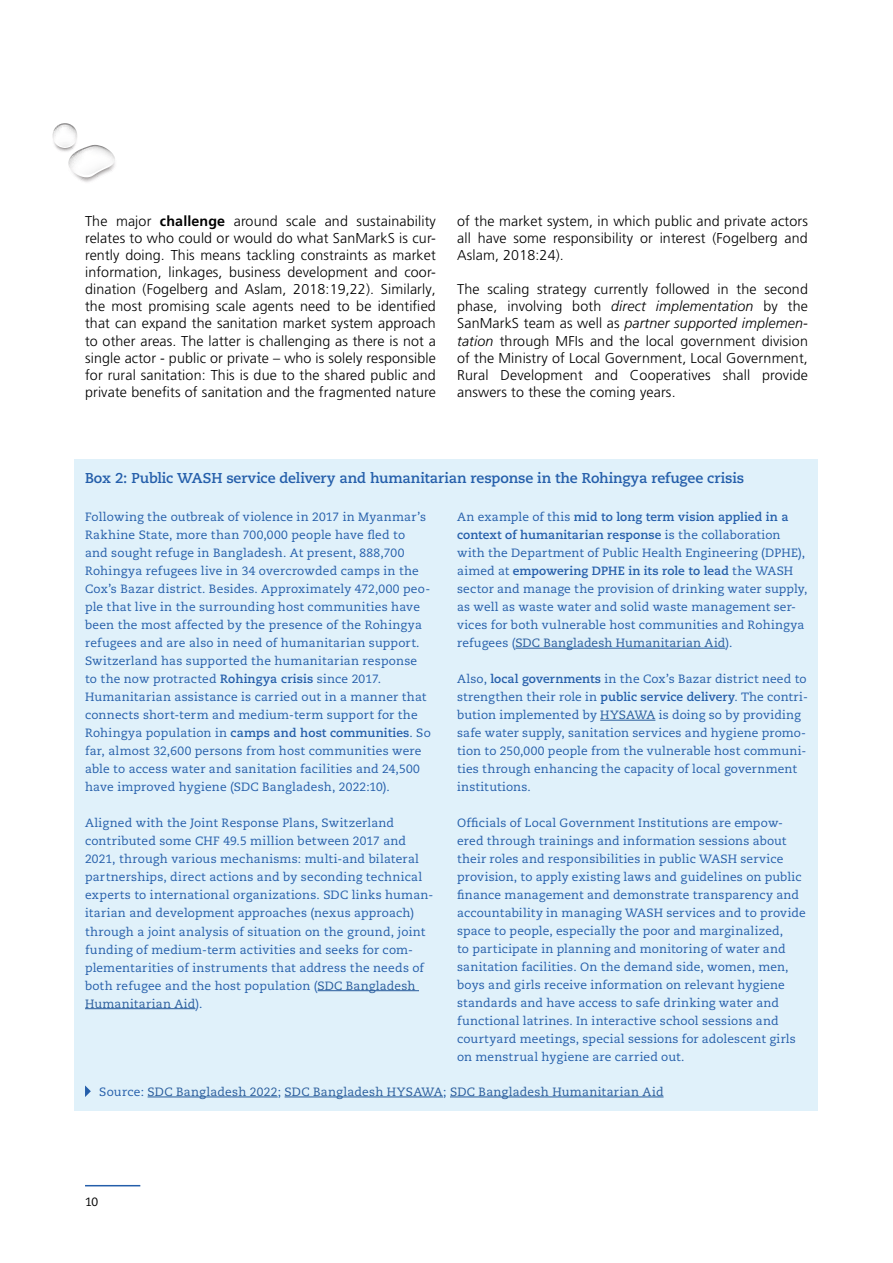
<style>
.page{position:relative;width:893px;height:1263px;background:#fff}
.page>*{position:absolute;margin:0;border:0;box-sizing:border-box;transform-origin:0 0}
.t1{font:300 14.25px/17.1px "Frutiger LT Pro";letter-spacing:.01em;color:#000;text-align:justify}
.t2{font:700 14.25px "Caecilia LT Pro 75";letter-spacing:-.01em;color:#245eaa}
.t3{font:12px/18px "Caecilia LT Pro 55 Roman";letter-spacing:.015em;color:#245eaa}
.t4{font:700 12px/18px "Caecilia LT Pro 75";letter-spacing:.005em;color:#245eaa}
.t5{font:12px "Caecilia LT Pro 55 Roman";letter-spacing:.025em;color:#275b9b}
.t6{font:12px "Caecilia LT Pro 55 Roman";color:#000}
.s1{font-weight:700}
.s2{font-style:italic}
.s3{font-family:"Caecilia LT Pro 75";font-weight:700}
.s4{color:#275b9b}
.s5{font-family:"Caecilia LT Pro 55 Roman";font-weight:400}
.s6{color:#245eaa}
</style>
<div class="page">
<hr style="left:85px;top:1185px;width:55px;height:1px;background:#245eaa">
<div style="left:74px;top:459px;width:744px;height:652px;background:#e0f1fa"></div>
<svg style="left:52px;top:123px;width:63px;height:59px"></svg>
<hr style="left:148px;top:1097px;width:130px;height:1px;background:#275b9b">
<hr style="left:285px;top:1097px;width:158px;height:1px;background:#275b9b">
<hr style="left:450px;top:1097px;width:214px;height:1px;background:#275b9b">
<hr style="left:318px;top:990px;width:101px;height:1px;background:#275b9b">
<hr style="left:85px;top:1008px;width:110px;height:1px;background:#275b9b">
<hr style="left:515px;top:648px;width:210px;height:1px;background:#275b9b">
<hr style="left:600px;top:720px;width:55px;height:1px;background:#275b9b">
<svg style="left:85px;top:1085px;width:6px;height:12px"></svg>
<p class="t1" style="left:85px;top:212px;width:352px">The major <span class="s1">challenge</span> around scale and sustainability relates to who could or would do what SanMarkS is cur&shy;rently doing. This means tackling constraints as market information, linkages, business development and coor&shy;dination (Fogelberg and Aslam, 2018:19,22). Similarly, the most promising scale agents need to be identified that can expand the sanitation market system approach to other areas. The latter is challenging as there is not a single actor - public or private – who is solely responsible for rural sanitation: This is due to the shared public and private benefits of sanitation and the fragmented nature</p>
<p class="t1" style="left:457px;top:212px;width:352px">of the market system, in which public and private actors all have some responsibility or interest (Fogelberg and Aslam, 2018:24).</p>
<p class="t1" style="left:457px;top:281px;width:352px">The scaling strategy currently followed in the second phase, involving both <span class="s2">direct implementation</span> by the SanMarkS team as well as <span class="s2">partner supported implemen&shy;tation</span> through MFIs and the local government division of the Ministry of Local Government, Local Government, Rural Development and Cooperatives shall provide answers to these the coming years.</p>
<p class="t2" style="left:85px;top:468px;width:661px">Box 2: Public WASH service delivery and humanitarian response in the Rohingya refugee crisis</p>
<p class="t3" style="left:85px;top:508px;width:347px">Following the outbreak of violence in 2017 in Myanmar’s Rakhine State, more than 700,000 people have fled to and sought refuge in Bangladesh. At present, 888,700<br>Rohingya refugees live in 34 overcrowded camps in the Cox’s Bazar district. Besides. Approximately 472,000 peo&shy;ple that live in the surrounding host communities have been the most affected by the presence of the Rohingya refugees and are also in need of humanitarian support.<br>Switzerland has supported the humanitarian response to the now protracted <span class="s3">Rohingya crisis</span> since 2017.<br>Humanitarian assistance is carried out in a manner that connects short-term and medium-term support for the Rohingya population in <span class="s3">camps and host communities</span>. So far, almost 32,600 persons from host communities were able to access water and sanitation facilities and 24,500 have improved hygiene (SDC Bangladesh, 2022:10).</p>
<p class="t3" style="left:85px;top:814px;width:350px">Aligned with the Joint Response Plans, Switzerland contributed some CHF 49.5 million between 2017 and 2021, through various mechanisms: multi-and bilateral partnerships, direct actions and by seconding technical experts to international organizations. SDC links human&shy;itarian and development approaches (nexus approach) through a joint analysis of situation on the ground, joint funding of medium-term activities and seeks for com&shy;plementarities of instruments that address the needs of both refugee and the host population (<span class="s4">SDC Bangladesh Humanitarian Aid</span>).</p>
<p class="t4" style="left:457px;top:507px;width:333px"><span class="s5">An example of this</span> mid to long term vision applied in a context of humanitarian response <span class="s5">is the collaboration</span></p>
<p class="t3" style="left:457px;top:544px;width:349px">with the Department of Public Health Engineering (DPHE),</p>
<p class="t4" style="left:457px;top:561px;width:338px"><span class="s5">aimed at</span> empowering DPHE in its role to lead <span class="s5">the WASH</span></p>
<p class="t3" style="left:457px;top:580px;width:352px">sector and manage the provision of drinking water supply, as well as waste water and solid waste management ser&shy;vices for both vulnerable host communities and Rohingya refugees (<span class="s4">SDC Bangladesh Humanitarian Aid</span>).</p>
<p class="t3" style="left:457px;top:670px;width:352px">Also, <span class="s3">local governments</span> in the Cox’s Bazar district need to strengthen their role in <span class="s3">public service delivery</span>. The contri&shy;bution implemented by <span class="s4">HYSAWA</span> is doing so by providing safe water supply, sanitation services and hygiene promo&shy;tion to 250,000 people from the vulnerable host communi&shy;ties through enhancing the capacity of local government institutions.</p>
<p class="t3" style="left:457px;top:814px;width:350px">Officials of Local Government Institutions are empow&shy;ered through trainings and information sessions about their roles and responsibilities in public WASH service provision, to apply existing laws and guidelines on public finance management and demonstrate transparency and accountability in managing WASH services and to provide space to people, especially the poor and marginalized,<br>to participate in planning and monitoring of water and sanitation facilities. On the demand side, women, men, boys and girls receive information on relevant hygiene standards and have access to safe drinking water and functional latrines. In interactive school sessions and courtyard meetings, special sessions for adolescent girls on menstrual hygiene are carried out.</p>
<p class="t5" style="left:99px;top:1084px;width:566px"><span class="s6">Source:</span> SDC Bangladesh 2022<span class="s6">;</span> SDC Bangladesh HYSAWA<span class="s6">;</span> SDC Bangladesh Humanitarian Aid</p>
<p class="t6" style="left:85px;top:1194px;width:15px">10</p>
</div>
